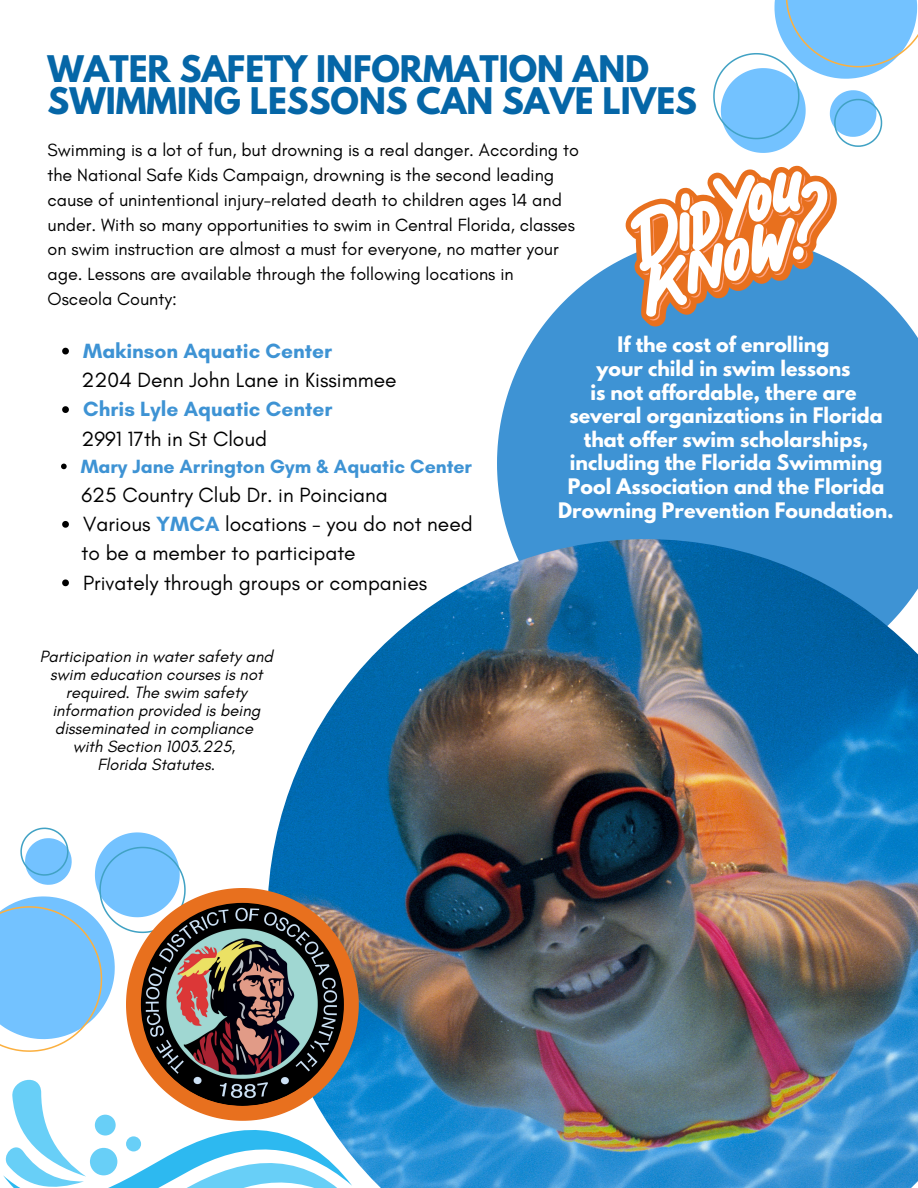
<style>
.page{position:relative;width:918px;height:1188px;background:#fff}
.page>*{position:absolute;margin:0;border:0;box-sizing:border-box;transform-origin:0 0}
.t1{font:700 32.55px/31.5px "League Spartan";color:#0566a7}
.t2{font:21px "Glacial Indifference";color:#000}
.t3{font:700 21px "Glacial Indifference";color:#3e93d4}
.t4{font:700 19.5px "Glacial Indifference";color:#3e93d4}
.t5{font:700 19.05px/23.7px "League Spartan";color:#fff;text-align:center}
.t6{font:18px/24.8px "Glacial Indifference";color:#000}
.t7{font:italic 16.65px/18px "Glacial Indifference";color:#000;text-align:center}
.s1{font-weight:700;color:#3e93d4}
</style>
<div class="page">
<svg style="left:0;top:827px;width:186px;height:225px"></svg>
<svg style="left:497px;top:258px;width:421px;height:281px;background:#529ed8"></svg>
<img style="left:268px;top:539px;width:650px;height:649px">
<svg style="left:126px;top:888px;width:233px;height:184px;background:#b88e71"></svg>
<svg style="left:713px;top:0;width:205px;height:153px"></svg>
<img style="left:141px;top:903px;width:203px;height:203px;border-radius:50%">
<svg style="left:623px;top:166px;width:215px;height:161px"></svg>
<svg style="left:3px;top:1072px;width:364px;height:116px"></svg>
<div style="left:90px;top:1148px;width:27px;height:27px;background:#68cff7;border-radius:50%"></div>
<div style="left:126px;top:1136px;width:15px;height:15px;background:#68cff7;border-radius:50%"></div>
<div style="left:95px;top:1115px;width:21px;height:21px;background:#68cff7;border-radius:50%"></div>
<svg style="left:62px;top:348px;width:7px;height:6px"></svg>
<svg style="left:62px;top:406px;width:7px;height:7px"></svg>
<svg style="left:61px;top:464px;width:6px;height:5px"></svg>
<svg style="left:62px;top:521px;width:7px;height:7px"></svg>
<svg style="left:62px;top:579px;width:7px;height:7px"></svg>
<h1 class="t1" style="left:48px;top:57px;width:651px">WATER SAFETY INFORMATION AND<br>SWIMMING LESSONS CAN SAVE LIVES</h1>
<p class="t6" style="left:48px;top:138px;width:533px">Swimming is a lot of fun, but drowning is a real danger. According to the National Safe Kids Campaign, drowning is the second leading cause of unintentional injury-related death to children ages 14 and under. With so many opportunities to swim in Central Florida, classes on swim instruction are almost a must for everyone, no matter your age. Lessons are available through the following locations in</p>
<h3 class="t6" style="left:48px;top:286px;width:131px">Osceola County:</h3>
<p class="t3" style="left:83px;top:338px;width:250px">Makinson Aquatic Center</p>
<h3 class="t2" style="left:82px;top:367px;width:317px">2204 Denn John Lane in Kissimmee</h3>
<p class="t3" style="left:83px;top:396px;width:251px">Chris Lyle Aquatic Center</p>
<h3 class="t2" style="left:82px;top:426px;width:187px">2991 17th in St Cloud</h3>
<p class="t4" style="left:81px;top:454px;width:393px">Mary Jane Arrington Gym &amp; Aquatic Center</p>
<h3 class="t2" style="left:82px;top:482px;width:308px">625 Country Club Dr. in Poinciana</h3>
<p class="t2" style="left:83px;top:511px;width:391px">Various <span class="s1">YMCA</span> locations - you do not need</p>
<p class="t2" style="left:82px;top:540px;width:276px">to be a member to participate</p>
<p class="t2" style="left:83px;top:570px;width:346px">Privately through groups or companies</p>
<p class="t5" style="left:558px;top:335px;width:337px">If the cost of enrolling<br>your child in swim lessons<br>is not affordable, there are several organizations in Florida that offer swim scholarships, including the Florida Swimming<br>Pool Association and the Florida<br>Drowning Prevention Foundation.</p>
<h2 class="t7" style="left:40px;top:647px;width:235px">Participation in water safety and swim education courses is not required. The swim safety information provided is being disseminated in compliance</h2>
<p class="t7" style="left:73px;top:737px;width:164px">with Section 1003.225,</p>
<p class="t7" style="left:98px;top:755px;width:119px">Florida Statutes.</p>
</div>
